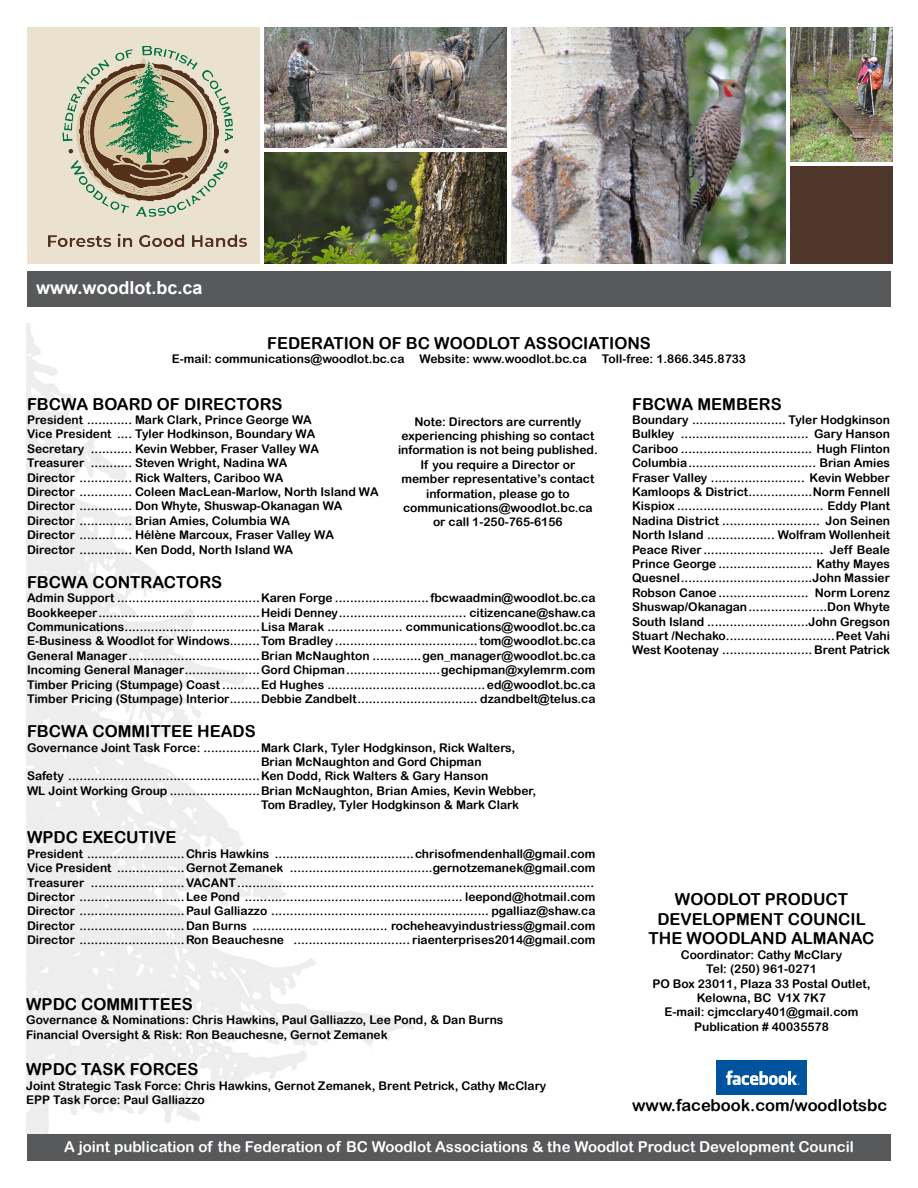
<style>
.page{position:relative;width:918px;height:1188px;background:#fff}
.page>*{position:absolute;margin:0;border:0;box-sizing:border-box;transform-origin:0 0}
.t1{font:700 18px "Arial";color:#fff}
.t2{font:16.5px/19.8px "Arial Rounded MT Bold";color:#000;text-align:center}
.t3{font:15px "Arial Rounded MT Bold";color:#fff}
.t4{font:12px/14.4px "Arial Rounded MT Bold";color:#000}
</style>
<div class="page">
<div style="left:27px;top:1134px;width:864px;height:27px;background:#58595b"></div>
<svg style="left:716px;top:1060px;width:91px;height:35px"></svg>
<div style="left:716px;top:1061px;width:90px;height:34px;background:#00549e"></div>
<svg style="left:726px;top:1071px;width:74px;height:14px"></svg>
<div style="left:27px;top:271px;width:864px;height:36px;background:#58595b"></div>
<div style="left:27px;top:27px;width:237px;height:238px;background:#eae1cf"></div>
<img style="left:62px;top:46px;width:171px;height:171px">
<img style="left:48px;top:227px;width:213px;height:22px">
<img style="left:790px;top:27px;width:102px;height:135px">
<div style="left:787px;top:164px;width:105px;height:101px;background:#4f362a"></div>
<img style="left:511px;top:27px;width:275px;height:237px">
<img style="left:264px;top:27px;width:243px;height:237px">
<hr style="left:28px;top:264px;width:878px;height:4px;background:#fff">
<hr style="left:787px;top:27px;width:3px;height:239px;background:#fff">
<hr style="left:788px;top:162px;width:105px;height:3px;background:#fff">
<hr style="left:263px;top:148px;width:246px;height:3px;background:#fff">
<hr style="left:261px;top:27px;width:3px;height:239px;background:#fff">
<h1 class="t1" style="left:36px;top:275px;width:168px">www.woodlot.bc.ca</h1>
<h2 class="t2" style="left:267px;top:333px;width:385px">FEDERATION OF BC WOODLOT ASSOCIATIONS</h2>
<p class="t4" style="left:172px;top:352px;width:417px">E-mail: communications@woodlot.bc.ca Website: www.woodlot.bc.ca</p>
<p class="t4" style="left:602px;top:352px;width:146px">Toll-free: 1.866.345.8733</p>
<h2 class="t2" style="left:27px;top:394px;width:257px">FBCWA BOARD OF DIRECTORS</h2>
<p class="t4" style="left:27px;top:412px;width:353px">President ............ Mark Clark, Prince George WA<br>Vice President .... Tyler Hodkinson, Boundary WA<br>Secretary ........... Kevin Webber, Fraser Valley WA Treasurer ........... Steven Wright, Nadina WA<br>Director .............. Rick Walters, Cariboo WA<br>Director .............. Coleen MacLean-Marlow, North Island WA Director .............. Don Whyte, Shuswap-Okanagan WA Director .............. Brian Amies, Columbia WA<br>Director .............. Hélène Marcoux, Fraser Valley WA Director .............. Ken Dodd, North Island WA</p>
<h2 class="t2" style="left:27px;top:572px;width:197px">FBCWA CONTRACTORS</h2>
<p class="t4" style="left:27px;top:591px;width:570px;text-align:justify">Admin Support ......................................Karen Forge .........................fbcwaadmin@woodlot.bc.ca Bookkeeper...........................................Heidi Denney.................................. citizencane@shaw.ca Communications....................................Lisa Marak .................... communications@woodlot.bc.ca E-Business &amp; Woodlot for Windows........Tom Bradley......................................tom@woodlot.bc.ca General Manager...................................Brian McNaughton .............gen_manager@woodlot.bc.ca Incoming General Manager....................Gord Chipman.........................gechipman@xylemrm.com Timber Pricing (Stumpage) Coast ..........Ed Hughes ..........................................ed@woodlot.bc.ca Timber Pricing (Stumpage) Interior........Debbie Zandbelt................................ dzandbelt@telus.ca</p>
<h2 class="t2" style="left:27px;top:721px;width:230px">FBCWA COMMITTEE HEADS</h2>
<p class="t4" style="left:27px;top:740px;width:490px">Governance Joint Task Force: ...............Mark Clark, Tyler Hodgkinson, Rick Walters,</p>
<p class="t4" style="left:261px;top:754px;width:222px">Brian McNaughton and Gord Chipman</p>
<p class="t4" style="left:27px;top:769px;width:463px">Safety ...................................................Ken Dodd, Rick Walters &amp; Gary Hanson</p>
<p class="t4" style="left:27px;top:783px;width:511px">WL Joint Working Group ........................Brian McNaughton, Brian Amies, Kevin Webber,</p>
<p class="t4" style="left:261px;top:798px;width:260px">Tom Bradley, Tyler Hodgkinson &amp; Mark Clark</p>
<h2 class="t2" style="left:27px;top:827px;width:151px">WPDC EXECUTIVE</h2>
<p class="t4" style="left:27px;top:846px;width:570px;text-align:justify">President ..........................Chris Hawkins .....................................chrisofmendenhall@gmail.com Vice President ..................Gernot Zemanek ......................................gernotzemanek@gmail.com Treasurer .........................VACANT...............................................................................................<br>Director ............................Lee Pond .......................................................... leepond@hotmail.com Director ............................Paul Galliazzo .......................................................... pgalliaz@shaw.ca Director ............................Dan Burns .................................... rocheheavyindustriess@gmail.com Director ............................Ron Beauchesne ............................... riaenterprises2014@gmail.com</p>
<p class="t4" style="left:398px;top:414px;width:201px;text-align:center">Note: Directors are currently experiencing phishing so contact information is not being published.<br>If you require a Director or member representative’s contact information, please go to communications@woodlot.bc.ca or call 1-250-765-6156</p>
<h2 class="t2" style="left:26px;top:994px;width:168px">WPDC COMMITTEES</h2>
<p class="t4" style="left:26px;top:1013px;width:479px">Governance &amp; Nominations: Chris Hawkins, Paul Galliazzo, Lee Pond, &amp; Dan Burns<br>Financial Oversight &amp; Risk: Ron Beauchesne, Gernot Zemanek</p>
<h2 class="t2" style="left:26px;top:1059px;width:174px">WPDC TASK FORCES</h2>
<p class="t4" style="left:26px;top:1078px;width:522px">Joint Strategic Task Force: Chris Hawkins, Gernot Zemanek, Brent Petrick, Cathy McClary<br>EPP Task Force: Paul Galliazzo</p>
<h2 class="t2" style="left:632px;top:394px;width:151px">FBCWA MEMBERS</h2>
<p class="t4" style="left:632px;top:412px;width:260px;text-align:justify">Boundary ......................... Tyler Hodgkinson Bulkley .................................. Gary Hanson Cariboo ................................... Hugh Flinton Columbia.................................. Brian Amies Fraser Valley ......................... Kevin Webber Kamloops &amp; District.................Norm Fennell Kispiox ....................................... Eddy Plant Nadina District .......................... Jon Seinen North Island .................. Wolfram Wollenheit Peace River ................................ Jeff Beale Prince George ......................... Kathy Mayes Quesnel...................................John Massier Robson Canoe........................ Norm Lorenz Shuswap/Okanagan.....................Don Whyte South Island ...........................John Gregson Stuart /Nechako.............................Peet Vahi West Kootenay ........................ Brent Patrick</p>
<h2 class="t2" style="left:649px;top:889px;width:227px">WOODLOT PRODUCT<br>DEVELOPMENT COUNCIL<br>THE WOODLAND ALMANAC</h2>
<p class="t4" style="left:652px;top:947px;width:220px;text-align:center">Coordinator: Cathy McClary<br>Tel: (250) 961-0271<br>PO Box 23011, Plaza 33 Postal Outlet,<br>Kelowna, BC V1X 7K7<br>E-mail: cjmcclary401@gmail.com<br>Publication # 40035578</p>
<h2 class="t2" style="left:632px;top:1095px;width:257px">www.facebook.com/woodlotsbc</h2>
<p class="t3" style="left:64px;top:1138px;width:791px">A joint publication of the Federation of BC Woodlot Associations &amp; the Woodlot Product Development Council</p>
</div>
